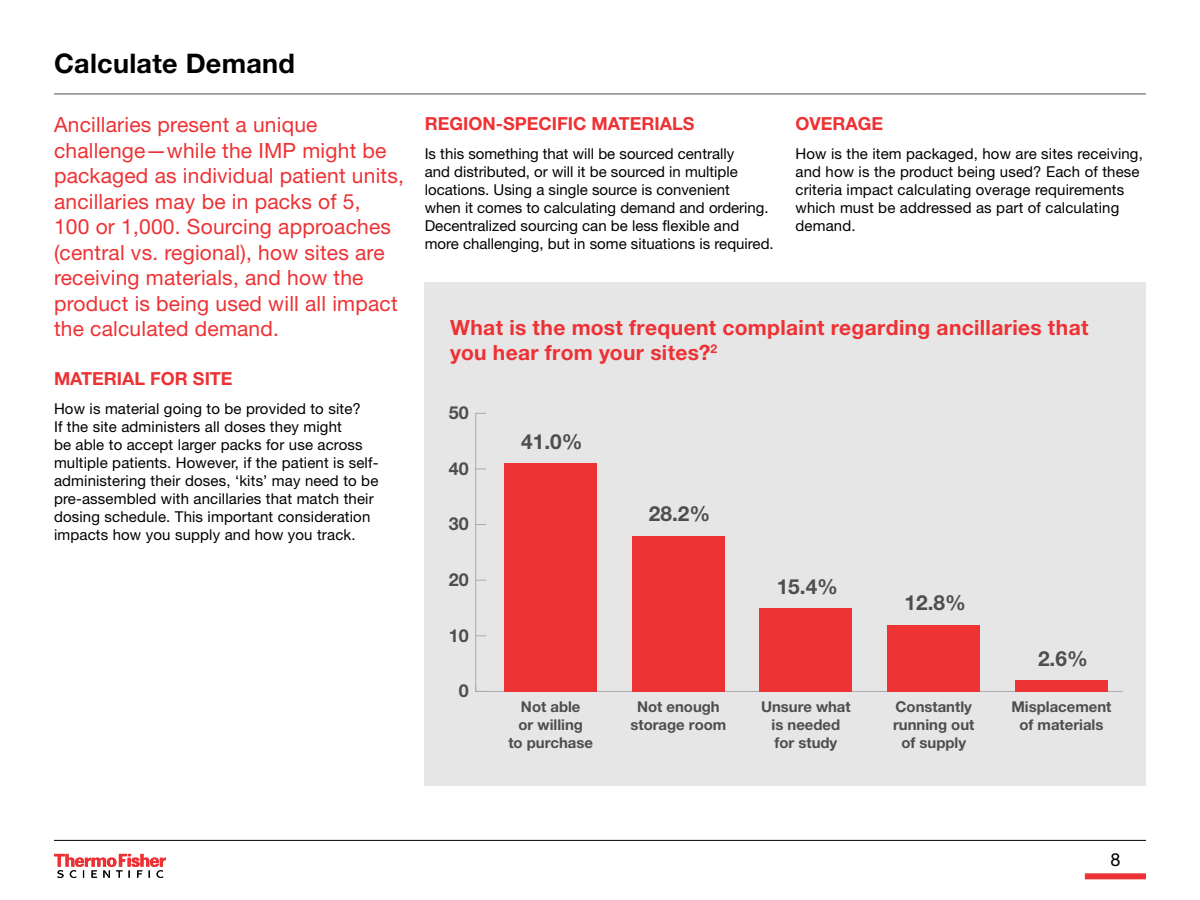
<style>
.page{position:relative;width:1200px;height:900px;background:#fff}
.page>*{position:absolute;margin:0;border:0;box-sizing:border-box;transform-origin:0 0}
.t1{font:700 27px "Helvetica Neue LT Std";letter-spacing:.01em;color:#000}
.t2{font:21px/25.5px "Helvetica Neue LT Std";letter-spacing:.01em;color:#ee3134}
.t3{font:700 21px/25.5px "Helvetica Neue LT Std";letter-spacing:.015em;color:#ee3134}
.t4{font:700 20.85px "Helvetica Neue";color:#4e4e4e}
.t5{font:700 18px "Helvetica Neue LT Std";color:#ee3134}
.t6{font:18px "Helvetica Neue LT Std";color:#000}
.t7{font:700 17.85px "Helvetica Neue";color:#4e4e4e}
.t8{font:15px/18px "Helvetica Neue LT Std";letter-spacing:.01em;color:#000}
.t9{font:700 14.85px/17.9px "Helvetica Neue";color:#4e4e4e;text-align:center}
</style>
<div class="page">
<hr style="left:54px;top:840px;width:1092px;height:1px;background:#000">
<div style="left:1085px;top:873px;width:61px;height:6px;background:#ee3134"></div>
<svg style="left:54px;top:854px;width:112px;height:24px"></svg>
<hr style="left:54px;top:94px;width:1092px;height:1px;background:#4d4d4d">
<div style="left:425px;top:282px;width:721px;height:504px;background:#e6e6e6"></div>
<hr style="left:476px;top:691px;width:647px;height:1px;background:#ababab">
<hr style="left:475px;top:413px;width:1px;height:278px;background:#ababab">
<div style="left:1015px;top:681px;width:93px;height:11px;background:#ee3335"></div>
<div style="left:887px;top:625px;width:93px;height:67px;background:#ee3335"></div>
<div style="left:760px;top:608px;width:92px;height:84px;background:#ee3335"></div>
<div style="left:632px;top:536px;width:92px;height:156px;background:#ee3335"></div>
<div style="left:504px;top:464px;width:93px;height:228px;background:#ee3335"></div>
<h1 class="t1" style="left:54px;top:47px;width:242px">Calculate Demand</h1>
<p class="t2" style="left:54px;top:112px;width:351px">Ancillaries present a unique challenge—while the IMP might be packaged as individual patient units, ancillaries may be in packs of 5,<br>100 or 1,000. Sourcing approaches (central vs. regional), how sites are receiving materials, and how the product is being used will all impact the calculated demand.</p>
<p class="t5" style="left:54px;top:367px;width:180px">MATERIAL FOR SITE</p>
<p class="t8" style="left:54px;top:399px;width:326px">How is material going to be provided to site?<br>If the site administers all doses they might<br>be able to accept larger packs for use across multiple patients. However, if the patient is self&shy;administering their doses, ‘kits’ may need to be pre-assembled with ancillaries that match their dosing schedule. This important consideration impacts how you supply and how you track.</p>
<p class="t5" style="left:425px;top:113px;width:271px">REGION-SPECIFIC MATERIALS</p>
<p class="t8" style="left:425px;top:144px;width:351px">Is this something that will be sourced centrally<br>and distributed, or will it be sourced in multiple locations. Using a single source is convenient<br>when it comes to calculating demand and ordering.<br>Decentralized sourcing can be less flexible and more challenging, but in some situations is required.</p>
<p class="t5" style="left:795px;top:113px;width:89px">OVERAGE</p>
<p class="t8" style="left:795px;top:144px;width:349px">How is the item packaged, how are sites receiving, and how is the product being used? Each of these criteria impact calculating overage requirements which must be addressed as part of calculating demand.</p>
<h2 class="t3" style="left:450px;top:314px;width:640px">What is the most frequent complaint regarding ancillaries that you hear from your sites?<sup>2</sup></h2>
<p class="t7" style="left:449px;top:399px;width:21px">50</p>
<p class="t7" style="left:449px;top:454px;width:21px">40</p>
<p class="t7" style="left:449px;top:510px;width:21px">30</p>
<p class="t7" style="left:449px;top:565px;width:21px">20</p>
<p class="t7" style="left:449px;top:621px;width:21px">10</p>
<p class="t7" style="left:459px;top:677px;width:11px">0</p>
<h3 class="t4" style="left:521px;top:425px;width:63px">41.0%</h3>
<h3 class="t4" style="left:649px;top:497px;width:63px">28.2%</h3>
<h3 class="t4" style="left:777px;top:570px;width:63px">15.4%</h3>
<h3 class="t4" style="left:904px;top:586px;width:63px">12.8%</h3>
<h3 class="t4" style="left:1038px;top:642px;width:51px">2.6%</h3>
<p class="t9" style="left:508px;top:698px;width:86px">Not able<br>or willing<br>to purchase</p>
<p class="t9" style="left:893px;top:698px;width:83px">Constantly running out of supply</p>
<p class="t9" style="left:1011px;top:698px;width:102px">Misplacement of materials</p>
<p class="t9" style="left:630px;top:698px;width:97px">Not enough storage room</p>
<p class="t9" style="left:761px;top:698px;width:91px">Unsure what is needed for study</p>
<p class="t6" style="left:1110px;top:848px;width:12px">8</p>
</div>
